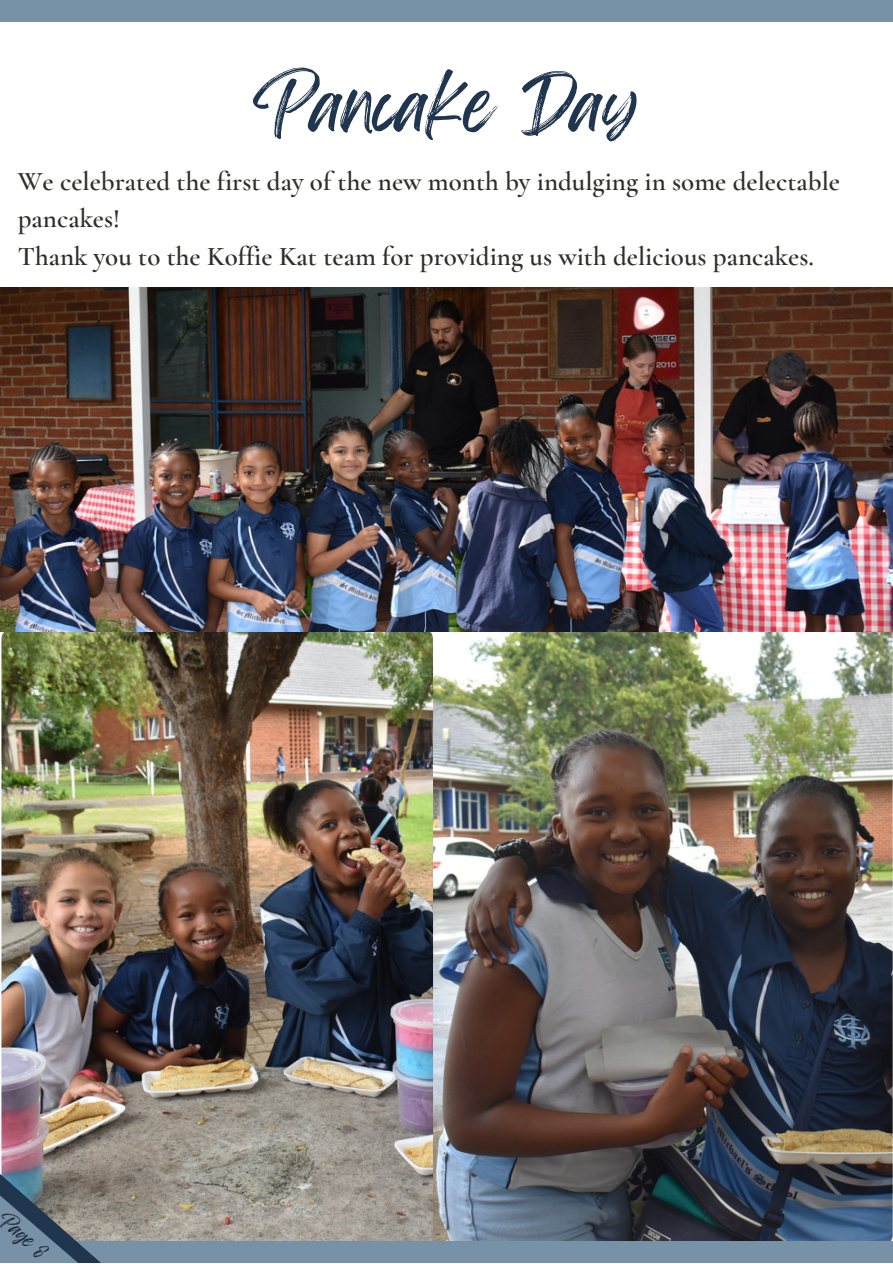
<style>
.page{position:relative;width:893px;height:1264px;background:#fff}
.page>*{position:absolute;margin:0;border:0;box-sizing:border-box;transform-origin:0 0}
.t1{font:65.4px "Feeling Passionate";color:#20354e}
.t2{font:600 27px/37px "Cormorant Garamond";color:#2e2e2a}
.t3{font:18px "Feeling Passionate";color:#242d3d}
</style>
<div class="page">
<img style="left:415px;top:563px;width:477px;height:683px;border-radius:11px">
<img style="left:1px;top:628px;width:432px;height:618px;border-radius:10px">
<div style="left:0;top:1240px;width:892px;height:22px;background:#7791a7"></div>
<div style="left:0;top:0;width:892px;height:22px;background:#7791a7"></div>
<svg style="left:0;top:1143px;width:147px;height:119px"></svg>
<img style="left:0;top:288px;width:892px;height:343px">
<h1 class="t1" style="left:253px;top:52px;width:388px">Pancake Day</h1>
<p class="t2" style="left:18px;top:163px;width:823px">We celebrated the first day of the new month by indulging in some delectable pancakes!<br>Thank you to the Koffie Kat team for providing us with delicious pancakes.</p>
<p class="t3" style="left:11px;top:1204px;width:60px;rotate:42deg">Page 8</p>
</div>
